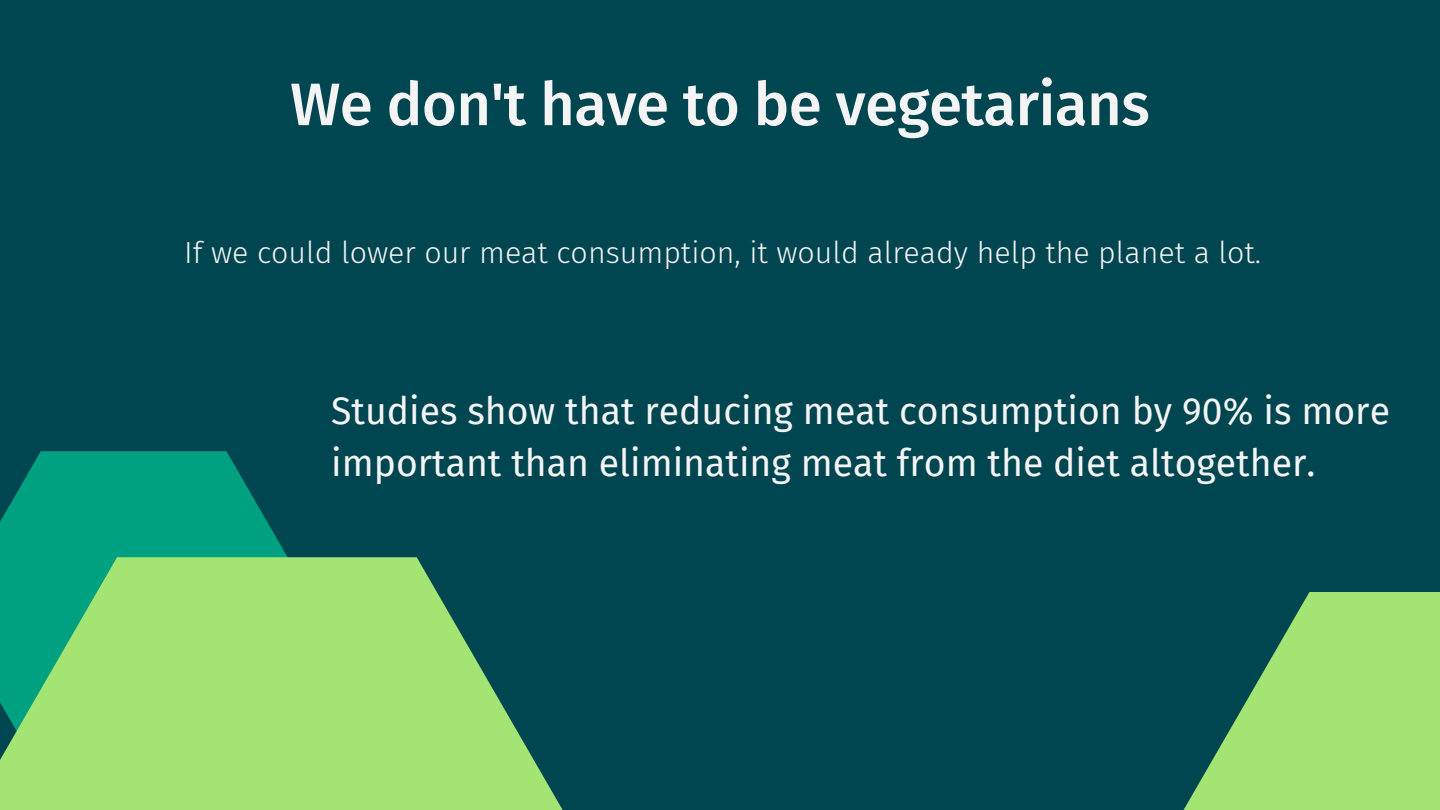
<style>
.page{position:relative;width:1440px;height:810px;background:#004651}
.page>*{position:absolute;margin:0;border:0;box-sizing:border-box;transform-origin:0 0}
.t1{font:500 60px "Fira Sans";letter-spacing:-.01em;color:#f4f4f4}
.t2{font:37.4px/51.8px "Fira Sans";color:#f4f4f4}
.t3{font:300 30.4px "Fira Sans";color:#f4f4f4}
</style>
<div class="page">
<svg style="left:0;top:451px;width:288px;height:106px;fill:#00a181"></svg>
<svg style="left:0;top:557px;width:563px;height:253px;background:#80c96f"></svg>
<svg style="left:1183px;top:592px;width:257px;height:218px;fill:#a4e473"></svg>
<h1 class="t1" style="left:290px;top:69px;width:861px">We don't have to be vegetarians</h1>
<p class="t3" style="left:184px;top:234px;width:1078px">If we could lower our meat consumption, it would already help the planet a lot.</p>
<p class="t2" style="left:331px;top:385px;width:1060px">Studies show that reducing meat consumption by 90% is more important than eliminating meat from the diet altogether.</p>
</div>
